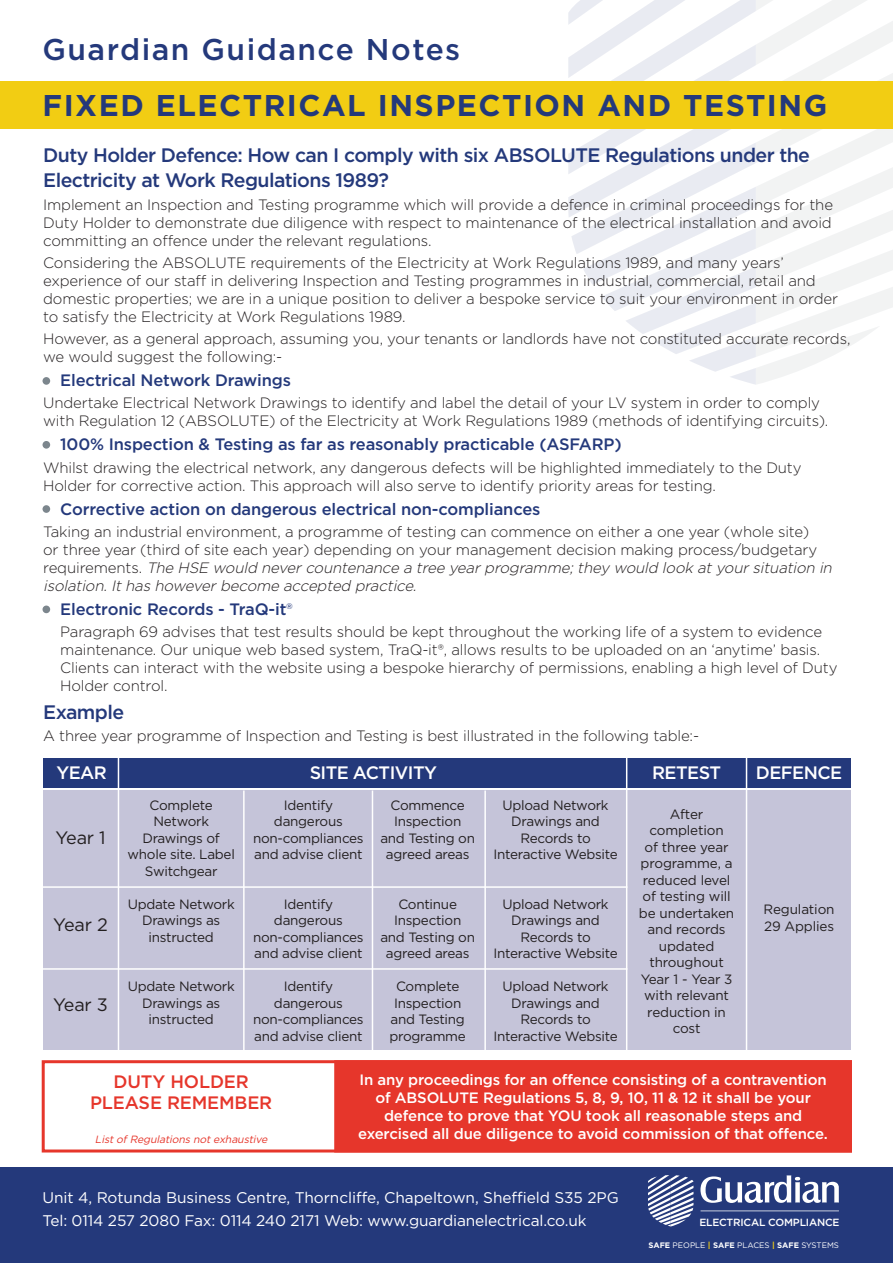
<style>
.page{position:relative;width:893px;height:1263px;background:#fff}
.page>*{position:absolute;margin:0;border:0;box-sizing:border-box;transform-origin:0 0}
.t1{font:700 30px "Gotham";letter-spacing:.05em;color:#24397b}
.t2{font:500 30px "Gotham";letter-spacing:.05em;color:#24397b}
.t3{font:500 19.5px/25.2px "Gotham";letter-spacing:-.03em;color:#24397b}
.t4{font:500 18px "Gotham";letter-spacing:-.03em;color:#fff}
.t5{font:500 18px/21.6px "Gotham";letter-spacing:-.01em;color:#e6362b;text-align:center}
.t6{font:18px "Gotham";letter-spacing:-.01em;color:#231f20}
.t7{font:500 16.5px "Gotham";letter-spacing:-.01em;color:#24397b}
.t8{font:15.45px "Gotham";letter-spacing:-.01em;color:#fff}
.t9{font:300 15px/18px "Gotham";letter-spacing:-.01em;color:#231f20}
.t10{font:500 15px/18px "Gotham";letter-spacing:-.01em;color:#fff;text-align:center}
.t11{font:13.5px/16.5px "Gotham";letter-spacing:-.02em;color:#231f20;text-align:center}
.t12{font:italic 10.5px "Gotham";color:#e6362b}
.t13{font:500 10.35px "Gotham";letter-spacing:-.02em;color:#fff}
.t14{font:7.95px "Gotham";color:#fff}
.s1{font-style:italic}
.s2{font-weight:400}
.s3{font-weight:700}
.s4{font-weight:700;color:#f2cd13}
</style>
<div class="page">
<svg style="left:568px;top:0;width:325px;height:385px"></svg>
<div style="left:334px;top:1060px;width:518px;height:92px;background:#e6362b;border:3px solid #e6362b"></div>
<div style="left:0;top:1167px;width:893px;height:96px;background:#24397b"></div>
<svg style="left:700px;top:1210px;width:139px;height:1px"></svg>
<svg style="left:648px;top:1175px;width:45px;height:51px"></svg>
<svg style="left:700px;top:1175px;width:139px;height:28px"></svg>
<div style="left:0;top:81px;width:893px;height:48px;background:#f2cd13"></div>
<div style="left:43px;top:790px;width:807px;height:260px;background:#c5c4d9"></div>
<div style="left:43px;top:758px;width:807px;height:29px;background:#24397b"></div>
<div style="left:42px;top:1060px;width:810px;height:92px;border:3px solid #e6362b"></div>
<hr style="left:35px;top:886px;width:592px;height:2px;background:#fff">
<hr style="left:746px;top:756px;width:1px;height:301px;background:#fff">
<hr style="left:626px;top:756px;width:1px;height:301px;background:#fff">
<hr style="left:118px;top:758px;width:1px;height:300px;background:#fff">
<hr style="left:243px;top:790px;width:2px;height:267px;background:#fff">
<hr style="left:372px;top:790px;width:1px;height:267px;background:#fff">
<hr style="left:484px;top:790px;width:2px;height:267px;background:#fff">
<hr style="left:35px;top:968px;width:592px;height:2px;background:#fff">
<div style="left:43px;top:377px;width:7px;height:8px;background:#7c868d;border-radius:50%"></div>
<div style="left:43px;top:441px;width:7px;height:8px;background:#7c868d;border-radius:50%"></div>
<div style="left:43px;top:505px;width:7px;height:8px;background:#7c868d;border-radius:50%"></div>
<div style="left:43px;top:605px;width:7px;height:8px;background:#7c868d;border-radius:50%"></div>
<p class="t2" style="left:43px;top:29px;width:419px">Guardian Guidance Notes</p>
<p class="t1" style="left:43px;top:86px;width:786px">FIXED ELECTRICAL INSPECTION AND TESTING</p>
<p class="t3" style="left:43px;top:142px;width:768px">Duty Holder Defence: How can I comply with six ABSOLUTE Regulations under the<br>Electricity at Work Regulations 1989?</p>
<p class="t9" style="left:43px;top:195px;width:791px;text-align:justify">Implement an Inspection and Testing programme which will provide a defence in criminal proceedings for the Duty Holder to demonstrate due diligence with respect to maintenance of the electrical installation and avoid committing an offence under the relevant regulations.</p>
<p class="t9" style="left:43px;top:253px;width:796px">Considering the ABSOLUTE requirements of the Electricity at Work Regulations 1989, and many years’ experience of our staff in delivering Inspection and Testing programmes in industrial, commercial, retail and domestic properties; we are in a unique position to deliver a bespoke service to suit your environment in order to satisfy the Electricity at Work Regulations 1989.</p>
<p class="t9" style="left:43px;top:329px;width:809px">However, as a general approach, assuming you, your tenants or landlords have not constituted accurate records, we would suggest the following:-</p>
<p class="t7" style="left:60px;top:369px;width:232px">Electrical Network Drawings</p>
<p class="t9" style="left:43px;top:394px;width:787px">Undertake Electrical Network Drawings to identify and label the detail of your LV system in order to comply with Regulation 12 (ABSOLUTE) of the Electricity at Work Regulations 1989 (methods of identifying circuits).</p>
<p class="t7" style="left:60px;top:434px;width:563px">100% Inspection &amp; Testing as far as reasonably practicable (ASFARP)</p>
<p class="t9" style="left:43px;top:458px;width:760px">Whilst drawing the electrical network, any dangerous defects will be highlighted immediately to the Duty<br>Holder for corrective action. This approach will also serve to identify priority areas for testing.</p>
<p class="t7" style="left:60px;top:498px;width:482px">Corrective action on dangerous electrical non-compliances</p>
<p class="t9" style="left:43px;top:522px;width:794px">Taking an industrial environment, a programme of testing can commence on either a one year (whole site)<br>or three year (third of site each year) depending on your management decision making process/budgetary<br>r e q u i r e m e n t s . <span class="s1">The HSE would nevercountenance a tree yearprogramme;they would look atyoursituation in isolation.Ithashoweverbecome accepted practice.</span></p>
<p class="t7" style="left:60px;top:598px;width:234px">Electronic Records - TraQ-it<span class="s2">®</span></p>
<p class="t9" style="left:60px;top:623px;width:779px">Paragraph 69 advises that test results should be kept throughout the working life of a system to evidence maintenance. Our unique web based system, TraQ-it®, allows results to be uploaded on an ‘anytime’ basis.<br>Clients can interact with the website using a bespoke hierarchy of permissions, enabling a high level of Duty Holder control.</p>
<p class="t3" style="left:43px;top:699px;width:82px">Example</p>
<p class="t9" style="left:43px;top:726px;width:657px">A three year programme of Inspection and Testing is best illustrated in the following table:-</p>
<p class="t4" style="left:56px;top:761px;width:52px">YEAR</p>
<p class="t6" style="left:55px;top:826px;width:52px">Year 1</p>
<p class="t6" style="left:53px;top:913px;width:56px">Year 2</p>
<p class="t6" style="left:53px;top:993px;width:56px">Year 3</p>
<p class="t11" style="left:128px;top:796px;width:109px">Complete<br>Network<br>Drawings of whole site. Label<br>Switchgear</p>
<p class="t11" style="left:128px;top:895px;width:108px">Update Network<br>Drawings as instructed</p>
<p class="t11" style="left:128px;top:978px;width:108px">Update Network<br>Drawings as instructed</p>
<p class="t4" style="left:310px;top:761px;width:129px">SITE ACTIVITY</p>
<p class="t11" style="left:284px;top:796px;width:51px">Identify</p>
<p class="t11" style="left:274px;top:813px;width:70px">dangerous</p>
<p class="t11" style="left:253px;top:829px;width:112px;text-align:left">non-compliances and advise client</p>
<p class="t11" style="left:284px;top:895px;width:51px">Identify</p>
<p class="t11" style="left:274px;top:912px;width:70px">dangerous</p>
<p class="t11" style="left:253px;top:928px;width:112px;text-align:left">non-compliances and advise client</p>
<p class="t11" style="left:284px;top:978px;width:51px">Identify</p>
<p class="t11" style="left:274px;top:994px;width:70px">dangerous</p>
<p class="t11" style="left:253px;top:1011px;width:112px;text-align:left">non-compliances and advise client</p>
<p class="t11" style="left:380px;top:796px;width:96px">Commence<br>Inspection and Testing on agreed areas</p>
<p class="t11" style="left:380px;top:895px;width:96px">Continue<br>Inspection and Testing on agreed areas</p>
<p class="t11" style="left:390px;top:978px;width:78px">Complete<br>Inspection and Testing programme</p>
<p class="t11" style="left:493px;top:796px;width:126px">Upload Network<br>Drawings and<br>Records to<br>Interactive Website</p>
<p class="t11" style="left:493px;top:895px;width:126px">Upload Network<br>Drawings and<br>Records to<br>Interactive Website</p>
<p class="t11" style="left:493px;top:978px;width:126px">Upload Network<br>Drawings and<br>Records to<br>Interactive Website</p>
<p class="t4" style="left:652px;top:761px;width:71px">RETEST</p>
<p class="t4" style="left:756px;top:761px;width:88px">DEFENCE</p>
<p class="t11" style="left:639px;top:805px;width:97px">After completion<br>of three year programme, a reduced level of testing will be undertaken and records updated throughout<br>Year 1 - Year 3 with relevant reduction in cost</p>
<p class="t11" style="left:763px;top:901px;width:73px;text-align:left">Regulation<br>29 Applies</p>
<p class="t5" style="left:90px;top:1070px;width:184px">DUTY HOLDER<br>PLEASE REMEMBER</p>
<p class="t12" style="left:95px;top:1133px;width:177px">ListofRegulationsnotexhaustive</p>
<p class="t10" style="left:358px;top:1071px;width:471px">In any proceedings for an offence consisting of a contravention of ABSOLUTE Regulations 5, 8, 9, 10, 11 &amp; 12 it shall be your defence to prove that YOU took all reasonable steps and exercised all due diligence to avoid commission of that offence.</p>
<p class="t8" style="left:43px;top:1187px;width:578px">Unit 4, Rotunda Business Centre, Thorncliffe, Chapeltown, Sheffield S35 2PG</p>
<p class="t8" style="left:43px;top:1210px;width:545px">Tel: 0114 257 2080 Fax: 0114 240 2171 Web: www.guardianelectrical.co.uk</p>
<p class="t13" style="left:699px;top:1216px;width:142px">ELECTRICAL COMPLIANCE</p>
<p class="t14" style="left:648px;top:1240px;width:192px"><span class="s3">SAFE</span> PEOPLE <span class="s4">|</span> <span class="s3">SAFE</span> PLACES <span class="s4">|</span> <span class="s3">SAFE</span> SYSTEMS</p>
</div>
